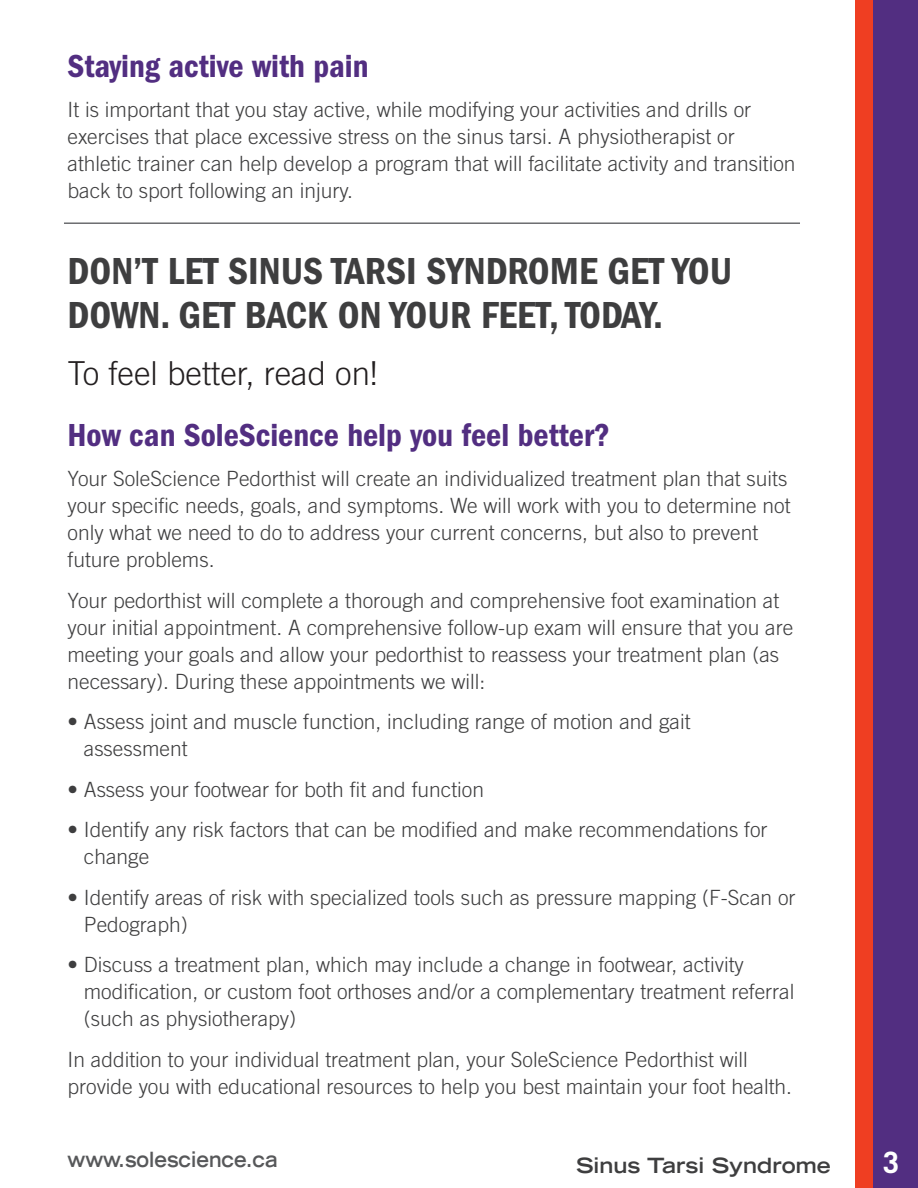
<style>
.page{position:relative;width:918px;height:1188px;background:#fff}
.page>*{position:absolute;margin:0;border:0;box-sizing:border-box;transform-origin:0 0}
.t1{font:39px/43.8px "ITC Franklin Gothic Std Dm Cd";color:#3e3e3f}
.t2{font:33px "ITC Franklin Gothic Std Dm Cd";color:#522e81}
.t3{font:300 33px "Trade Gothic LT Std";color:#231f20}
.t4{font:700 29.4px "Trade Gothic LT Std";color:#fff}
.Text{font:300 21px/27px "Trade Gothic LT Std";color:#3e3e3f}
.t5{font:700 expanded 21px "Trade Gothic LT Std";color:#57585a;scale:.9 1}
.t6{font:700 expanded 21px "Trade Gothic LT Std";color:#3e3e3f}
</style>
<div class="page">
<div style="left:855px;top:0;width:63px;height:1188px;background:#522e81"></div>
<div style="left:855px;top:0;width:18px;height:1188px;background:#ef3e22"></div>
<hr style="left:64px;top:222px;width:736px;height:2px;background:#6c6d70">
<h1 class="t2" style="left:68px;top:47px;width:302px">Staying active with pain</h1>
<p class="Text" style="left:68px;top:96px;width:730px">It is important that you stay active, while modifying your activities and drills or exercises that place excessive stress on the sinus tarsi. A physiotherapist or athletic trainer can help develop a program that will facilitate activity and transition back to sport following an injury.</p>
<p class="t1" style="left:68px;top:249px;width:666px">DON’T LET SINUS TARSI SYNDROME GET YOU<br>DOWN. GET BACK ON YOUR FEET, TODAY.</p>
<p class="t3" style="left:68px;top:353px;width:311px">To feel better, read on!</p>
<h1 class="t2" style="left:68px;top:416px;width:544px">How can SoleScience help you feel better?</h1>
<p class="Text" style="left:68px;top:465px;width:725px">Your SoleScience Pedorthist will create an individualized treatment plan that suits your specific needs, goals, and symptoms. We will work with you to determine not only what we need to do to address your current concerns, but also to prevent future problems.</p>
<p class="Text" style="left:68px;top:587px;width:727px">Your pedorthist will complete a thorough and comprehensive foot examination at your initial appointment. A comprehensive follow-up exam will ensure that you are meeting your goals and allow your pedorthist to reassess your treatment plan (as necessary). During these appointments we will:</p>
<p class="Text" style="left:84px;top:708px;width:608px;text-indent:-16px">• Assess joint and muscle function, including range of motion and gait assessment</p>
<p class="Text" style="left:68px;top:776px;width:418px">• Assess your footwear for both fit and function</p>
<p class="Text" style="left:84px;top:816px;width:685px;text-indent:-16px">• Identify any risk factors that can be modified and make recommendations for change</p>
<p class="Text" style="left:84px;top:884px;width:713px;text-indent:-16px">• Identify areas of risk with specialized tools such as pressure mapping (F-Scan or<br>Pedograph)</p>
<p class="Text" style="left:84px;top:951px;width:712px;text-indent:-16px">• Discuss a treatment plan, which may include a change in footwear, activity modification, or custom foot orthoses and/or a complementary treatment referral (such as physiotherapy)</p>
<p class="Text" style="left:68px;top:1046px;width:726px">In addition to your individual treatment plan, your SoleScience Pedorthist will provide you with educational resources to help you best maintain your foot health.</p>
<p class="t5" style="left:68px;top:1146px;width:235px">www.solescience.ca</p>
<p class="t6" style="left:576px;top:1152px;width:256px">Sinus Tarsi Syndrome</p>
<h3 class="t4" style="left:883px;top:1144px;width:18px">3</h3>
</div>
